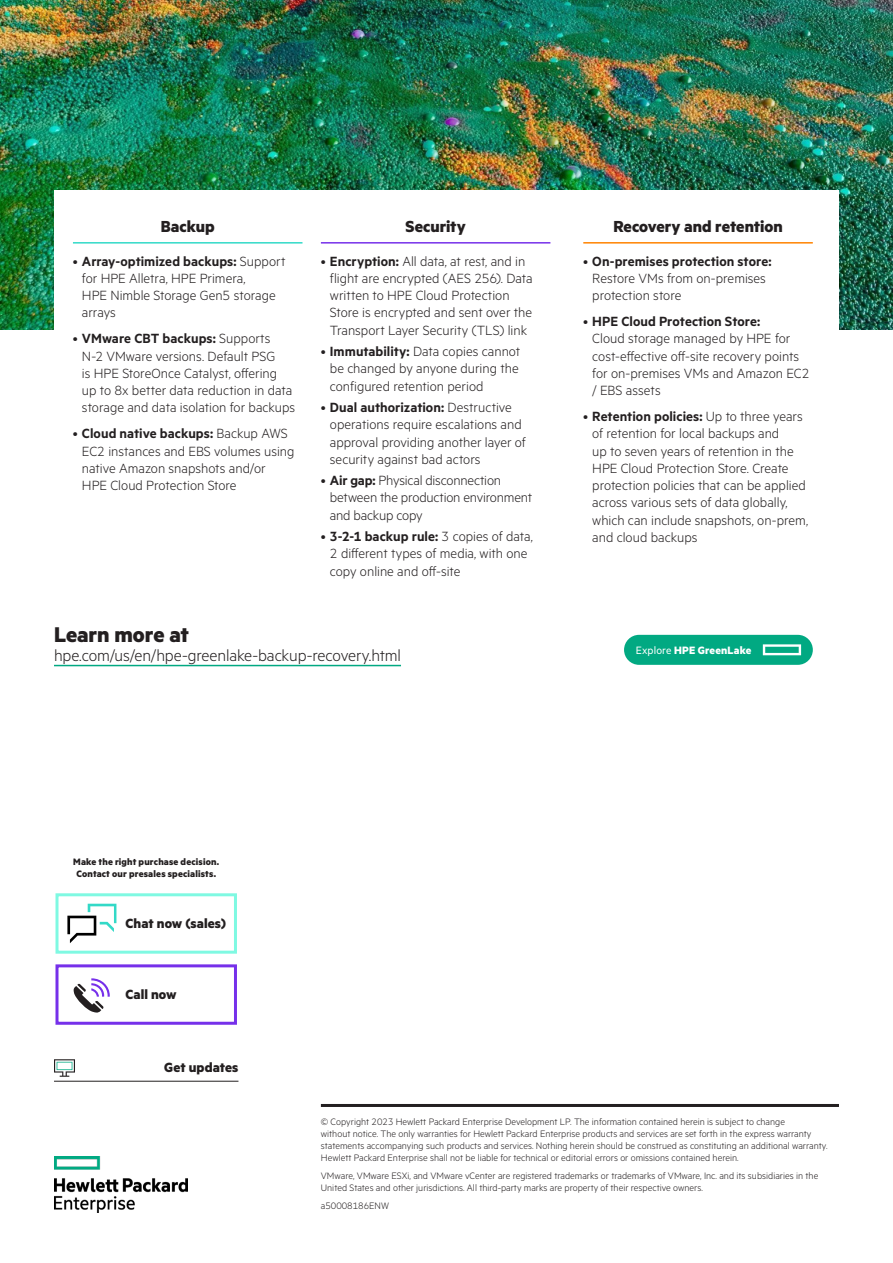
<style>
.page{position:relative;width:893px;height:1263px;background:#fff}
.page>*{position:absolute;margin:0;border:0;box-sizing:border-box;transform-origin:0 0}
.CTA_MetricHPE_bold_1{font:700 24px "Metric HPE";letter-spacing:-.005em;color:#231f20}
.CTA_URL_MetricHPE_Li{font:300 18px "Metric HPE";letter-spacing:-.01em;color:#231f20}
.Body_text_MetricHPE{font:700 18px "Metric HPE";color:#231f20}
.t1{font:300 15px/17.2px "Metric HPE";color:#231f20}
.Sign_up_for_updates{font:700 15px "Metric HPE";letter-spacing:.005em;color:#231f20}
.Body_subheadline_Met{font:700 12px "Metric HPE";letter-spacing:.015em;color:#fff}
.Copyright_without_le{font:300 10.5px/12px "Metric HPE";color:#231f20}
.Sidebar_text_MetricH{font:700 10.5px "Metric HPE";letter-spacing:.015em;color:#231f20}
.s1{font-weight:600}
.s2{font-weight:400}
</style>
<div class="page">
<svg style="left:67px;top:904px;width:49px;height:39px"></svg>
<div style="left:56px;top:893px;width:181px;height:61px;border:3px solid #7ff9e2"></div>
<hr style="left:54px;top:1081px;width:184px;height:1px;background:#231f20">
<svg style="left:54px;top:1059px;width:21px;height:18px"></svg>
<div style="left:56px;top:964px;width:181px;height:61px;border:3px solid #7630ea"></div>
<svg style="left:74px;top:978px;width:36px;height:35px"></svg>
<div style="left:624px;top:635px;width:189px;height:30px;background:#01a982;border-radius:15px"></div>
<svg style="left:763px;top:644px;width:38px;height:11px"></svg>
<img style="left:54px;top:1157px;width:134px;height:55px">
<img style="left:0;top:0;width:893px;height:330px">
<div style="left:54px;top:190px;width:785px;height:315px;background:#fff"></div>
<hr style="left:321px;top:1104px;width:518px;height:3px;background:#231f20">
<hr style="left:73px;top:242px;width:229px;height:2px;background:#32dac8">
<hr style="left:321px;top:242px;width:229px;height:2px;background:#7630ea">
<hr style="left:583px;top:242px;width:230px;height:2px;background:#ff8300">
<hr style="left:54px;top:665px;width:347px;height:1px;background:#01a982">
<p class="Body_text_MetricHPE" style="left:161px;top:216px;width:55px">Backup</p>
<p class="t1" style="left:82px;top:252px;width:205px;text-indent:-9px">• <span class="s1">Array-optimized backups:</span> Support for HPE Alletra, HPE Primera,<br>HPE Nimble Storage Gen5 storage arrays</p>
<p class="t1" style="left:82px;top:329px;width:215px;text-indent:-9px">• <span class="s1">VMware CBT backups:</span> Supports N-2 VMware versions. Default PSG<br>is HPE StoreOnce Catalyst, offering up to 8x better data reduction in data storage and data isolation for backups</p>
<p class="t1" style="left:82px;top:424px;width:214px;text-indent:-9px">• <span class="s1">Cloud native backups:</span> Backup AWS<br>EC2 instances and EBS volumes using native Amazon snapshots and/or<br>HPE Cloud Protection Store</p>
<p class="Body_text_MetricHPE" style="left:406px;top:216px;width:62px">Security</p>
<p class="t1" style="left:330px;top:252px;width:204px;text-indent:-9px">• <span class="s1">Encryption:</span> All data, at rest, and in flight are encrypted (AES 256). Data written to HPE Cloud Protection Store is encrypted and sent over the Transport Layer Security (TLS) link</p>
<p class="t1" style="left:330px;top:342px;width:192px;text-align:justify;text-indent:-9px">• <span class="s1">Immutability:</span> Data copies cannot be changed by anyone during the configured retention period</p>
<p class="t1" style="left:330px;top:398px;width:197px;text-indent:-9px">• <span class="s1">Dual authorization:</span> Destructive operations require escalations and approval providing another layer of security against bad actors</p>
<p class="t1" style="left:330px;top:471px;width:204px;text-indent:-9px">• <span class="s1">Air gap:</span> Physical disconnection between the production environment and backup copy</p>
<p class="t1" style="left:330px;top:527px;width:205px;text-indent:-9px">• <span class="s1">3-2-1 backup rule:</span> 3 copies of data,<br>2 different types of media, with one copy online and off-site</p>
<p class="CTA_MetricHPE_bold_1" style="left:54px;top:619px;width:137px">Learn more at</p>
<p class="CTA_URL_MetricHPE_Li" style="left:54px;top:645px;width:349px">hpe.com/us/en/hpe-greenlake-backup-recovery.html</p>
<p class="Body_text_MetricHPE" style="left:613px;top:216px;width:171px">Recovery and retention</p>
<p class="t1" style="left:592px;top:252px;width:181px;text-indent:-9px">• <span class="s1">On-premises protection store:<br></span>Restore VMs from on-premises protection store</p>
<p class="t1" style="left:592px;top:312px;width:219px;text-indent:-9px">• <span class="s1">HPE Cloud Protection Store:<br></span>Cloud storage managed by HPE for cost‑effective off-site recovery points for on-premises VMs and Amazon EC2 / EBS assets</p>
<p class="t1" style="left:592px;top:407px;width:217px;text-indent:-9px">• <span class="s1">Retention policies:</span> Up to three years of retention for local backups and<br>up to seven years of retention in the HPE Cloud Protection Store. Create protection policies that can be applied across various sets of data globally, which can include snapshots, on-prem, and cloud backups</p>
<p class="Body_subheadline_Met" style="left:636px;top:642px;width:117px"><span class="s2">Explore</span> HPE GreenLake</p>
<p class="Sidebar_text_MetricH" style="left:73px;top:855px;width:148px">Make the right purchase decision.</p>
<p class="Sidebar_text_MetricH" style="left:76px;top:867px;width:141px">Contact our presales specialists.</p>
<p class="Sign_up_for_updates" style="left:125px;top:914px;width:102px">Chat now (sales)</p>
<p class="Sign_up_for_updates" style="left:125px;top:985px;width:53px">Call now</p>
<p class="Sign_up_for_updates" style="left:164px;top:1058px;width:76px">Get updates</p>
<p class="Copyright_without_le" style="left:321px;top:1115px;width:508px">© Copyright 2023 Hewlett Packard Enterprise Development LP. The information contained herein is subject to change<br>without notice. The only warranties for Hewlett Packard Enterprise products and services are set forth in the express warranty statements accompanying such products and services. Nothing herein should be construed as constituting an additional warranty.<br>Hewlett Packard Enterprise shall not be liable for technical or editorial errors or omissions contained herein.</p>
<p class="Copyright_without_le" style="left:321px;top:1169px;width:499px">VMware, VMware ESXi, and VMware vCenter are registered trademarks or trademarks of VMware, Inc. and its subsidiaries in the<br>United States and other jurisdictions. All third-party marks are property of their respective owners.</p>
<p class="Copyright_without_le" style="left:321px;top:1199px;width:70px">a50008186ENW</p>
</div>
